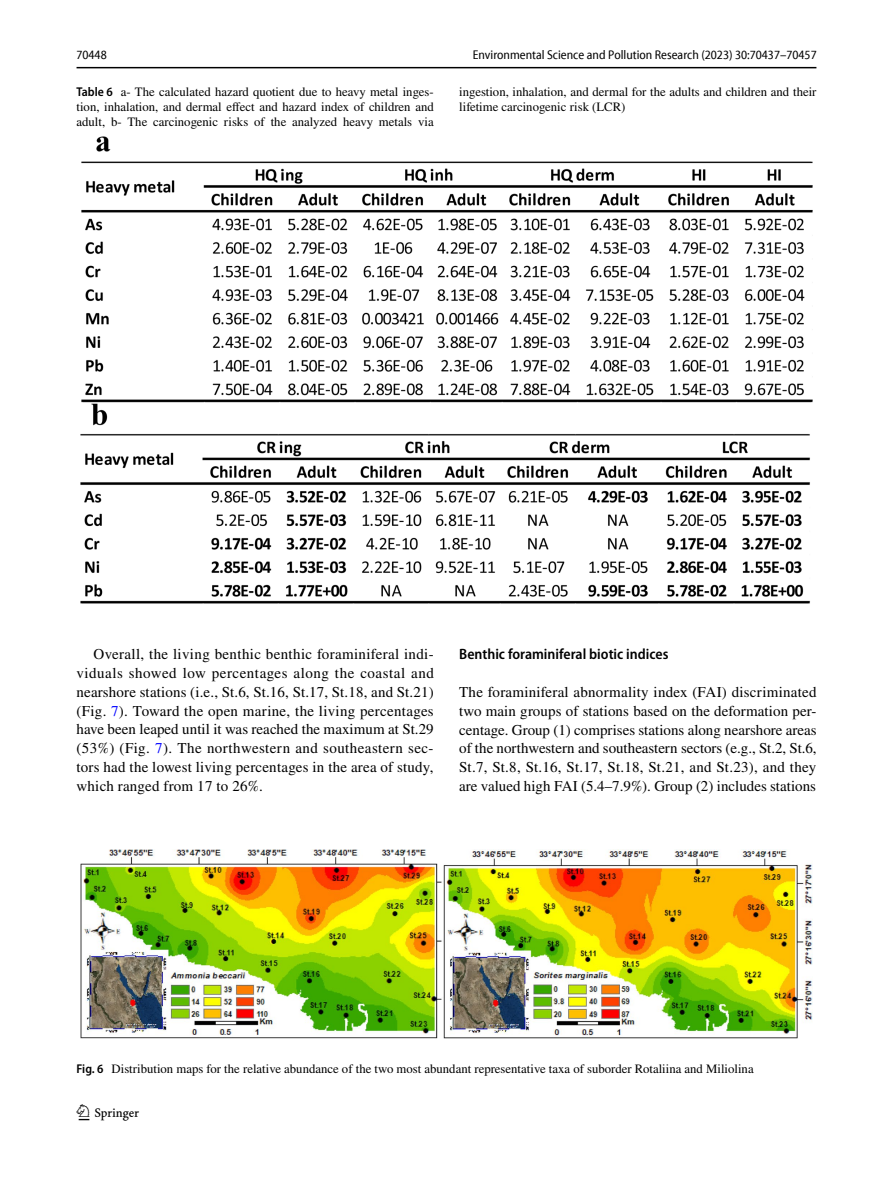
<style>
.page{position:relative;width:893px;height:1187px;background:#fff}
.page>*{position:absolute;margin:0;border:0;box-sizing:border-box;transform-origin:0 0}
.t1{font:22.5px "Springnew Regular 2";color:#000}
.t2{font:15px/18.8px "STIX";letter-spacing:.015em;color:#000;text-align:justify}
.t3{font:600 semi-condensed 15px "Myriad Pro";color:#000}
.t4{font:12.75px/15px "STIX";color:#000;text-align:justify}
.t5{font:semi-condensed 12.75px "Myriad Pro Unic";color:#000}
.s1{font-family:"Myriad Pro";font-weight:600;font-stretch:semi-condensed}
.s2{color:#00f}
</style>
<div class="page">
<hr style="left:77px;top:67px;width:739px;height:1px;background:#000">
<img style="left:81px;top:137px;width:731px;height:466px">
<img style="left:81px;top:849px;width:731px;height:189px">
<p class="t5" style="left:76px;top:50px;width:32px">70448</p>
<p class="t5" style="left:473px;top:50px;width:346px">Environmental Science and Pollution Research (2023) 30:70437–70457</p>
<p class="t4" style="left:77px;top:85px;width:359px"><span class="s1">Table 6</span> a- The calculated hazard quotient due to heavy metal inges&shy;tion, inhalation, and dermal effect and hazard index of children and adult, b- The carcinogenic risks of the analyzed heavy metals via</p>
<p class="t4" style="left:459px;top:85px;width:359px">ingestion, inhalation, and dermal for the adults and children and their lifetime carcinogenic risk (LCR)</p>
<p class="t2" style="left:77px;top:646px;width:359px;text-indent:17px">Overall, the living benthic benthic foraminiferal indi&shy;viduals showed low percentages along the coastal and nearshore stations (i.e., St.6, St.16, St.17, St.18, and St.21) (Fig. <span class="s2">7</span>). Toward the open marine, the living percentages have been leaped until it was reached the maximum at St.29 (53%) (Fig. <span class="s2">7</span>). The northwestern and southeastern sec&shy;tors had the lowest living percentages in the area of study, which ranged from 17 to 26%.</p>
<p class="t3" style="left:459px;top:646px;width:211px">Benthic foraminiferal biotic indices</p>
<p class="t2" style="left:459px;top:683px;width:359px">The foraminiferal abnormality index (FAI) discriminated two main groups of stations based on the deformation per&shy;centage. Group (1) comprises stations along nearshore areas of the northwestern and southeastern sectors (e.g., St.2, St.6, St.7, St.8, St.16, St.17, St.18, St.21, and St.23), and they are valued high FAI (5.4–7.9%). Group (2) includes stations</p>
<p class="t4" style="left:77px;top:1062px;width:679px"><span class="s1">Fig. 6</span> Distribution maps for the relative abundance of the two most abundant representative taxa of suborder Rotaliina and Miliolina</p>
<h1 class="t1" style="left:79px;top:1104px;width:62px">1 3</h1>
</div>
